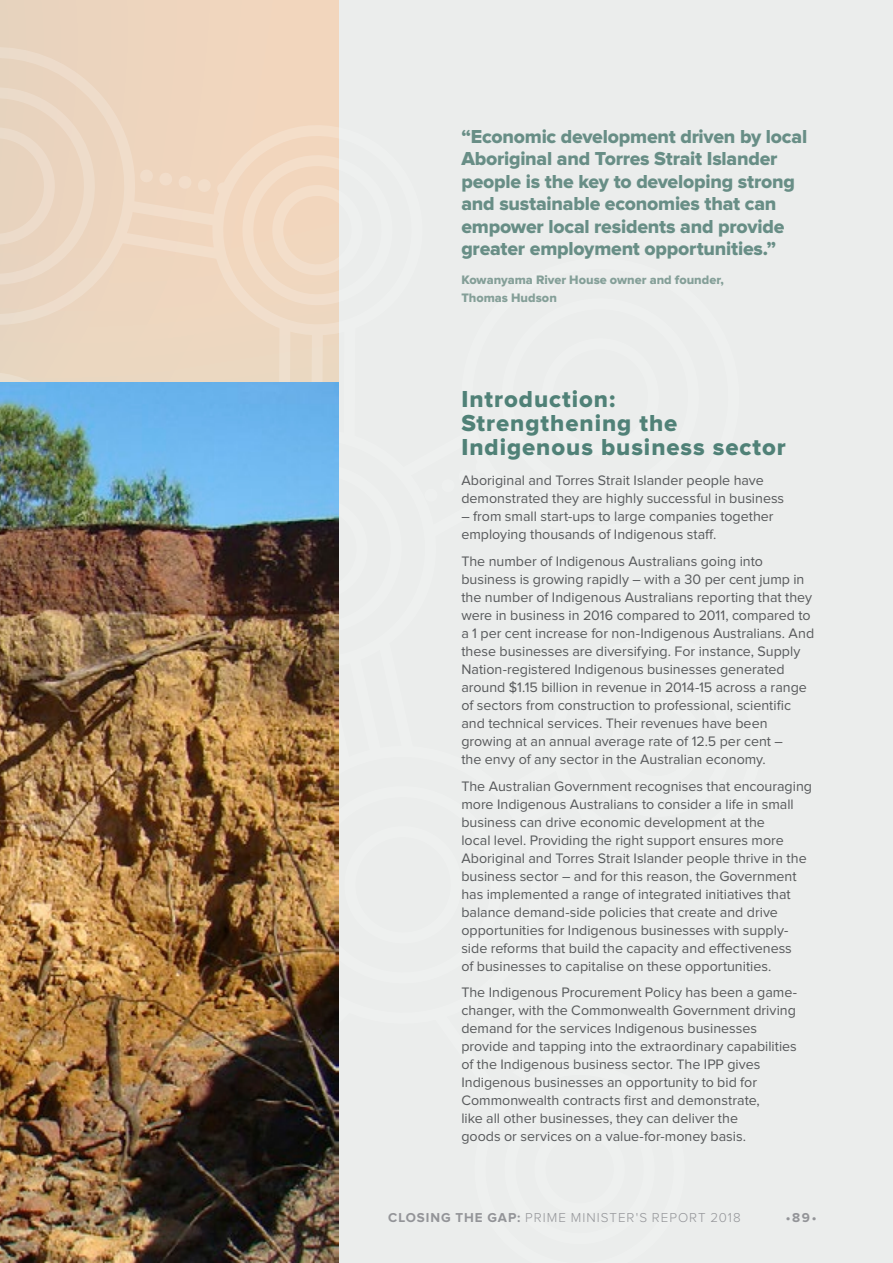
<style>
.page{position:relative;width:893px;height:1263px;background:#ebedec}
.page>*{position:absolute;margin:0;border:0;box-sizing:border-box;transform-origin:0 0}
.H3_-_2018{font:24px/24px "Proxima Nova Extrabld";letter-spacing:.04em;color:#508177}
.Chapter_Quotes-2018{font:19.5px/22.5px "Proxima Nova Extrabld";letter-spacing:-.01em;color:#688e86}
.Body-2018{font:14.25px/18px "Proxima Nova";color:#57595b}
.t1{font:300 13.35px "Proxima Nova";letter-spacing:.075em;color:#939498}
.t2{font:700 13.35px "Proxima Nova";color:#939498}
.Chapter_Quotes_Name{font:12.75px/18px "Proxima Nova Extrabld";color:#849f98}
.s1{font-weight:700}
</style>
<div class="page">
<div style="left:0;top:0;width:338px;height:1263px;background:#eed5be"></div>
<svg style="left:0;top:43px;width:339px;height:1211px"></svg>
<img style="left:0;top:383px;width:338px;height:880px">
<p class="Chapter_Quotes-2018" style="left:461px;top:126px;width:347px">“Economic development driven by local Aboriginal and Torres Strait Islander people is the key to developing strong and sustainable economies that can empower local residents and provide greater employment opportunities.”</p>
<p class="Chapter_Quotes_Name" style="left:461px;top:271px;width:264px">Kowanyama River House owner and founder,<br>Thomas Hudson</p>
<h3 class="H3_-_2018" style="left:461px;top:388px;width:326px">Introduction:<br>Strengthening the<br>Indigenous business sector</h3>
<p class="Body-2018" style="left:461px;top:472px;width:324px">Aboriginal and Torres Strait Islander people have demonstrated they are highly successful in business</p>
<p class="Body-2018" style="left:461px;top:508px;width:314px">– from small start-ups to large companies together employing thousands of Indigenous staff.</p>
<p class="Body-2018" style="left:461px;top:553px;width:354px">The number of Indigenous Australians going into business is growing rapidly – with a 30 per cent jump in the number of Indigenous Australians reporting that they were in business in 2016 compared to 2011, compared to a 1 per cent increase for non-Indigenous Australians. And these businesses are diversifying. For instance, Supply Nation-registered Indigenous businesses generated around $1.15 billion in revenue in 2014-15 across a range of sectors from construction to professional, scientific and technical services. Their revenues have been growing at an annual average rate of 12.5 per cent –<br>the envy of any sector in the Australian economy.</p>
<p class="Body-2018" style="left:461px;top:777px;width:352px">The Australian Government recognises that encouraging more Indigenous Australians to consider a life in small business can drive economic development at the<br>local level. Providing the right support ensures more Aboriginal and Torres Strait Islander people thrive in the business sector – and for this reason, the Government has implemented a range of integrated initiatives that balance demand-side policies that create and drive opportunities for Indigenous businesses with supply&shy;side reforms that build the capacity and effectiveness<br>of businesses to capitalise on these opportunities.</p>
<p class="Body-2018" style="left:461px;top:984px;width:337px">The Indigenous Procurement Policy has been a game&shy;changer, with the Commonwealth Government driving demand for the services Indigenous businesses provide and tapping into the extraordinary capabilities of the Indigenous business sector. The IPP gives Indigenous businesses an opportunity to bid for Commonwealth contracts first and demonstrate,<br>like all other businesses, they can deliver the<br>goods or services on a value-for-money basis.</p>
<p class="t1" style="left:388px;top:1211px;width:354px"><span class="s1">CLOSING THE GAP:</span> PRIME MINISTER'S REPORT 2018</p>
<p class="t2" style="left:786px;top:1211px;width:32px">•89•</p>
</div>
